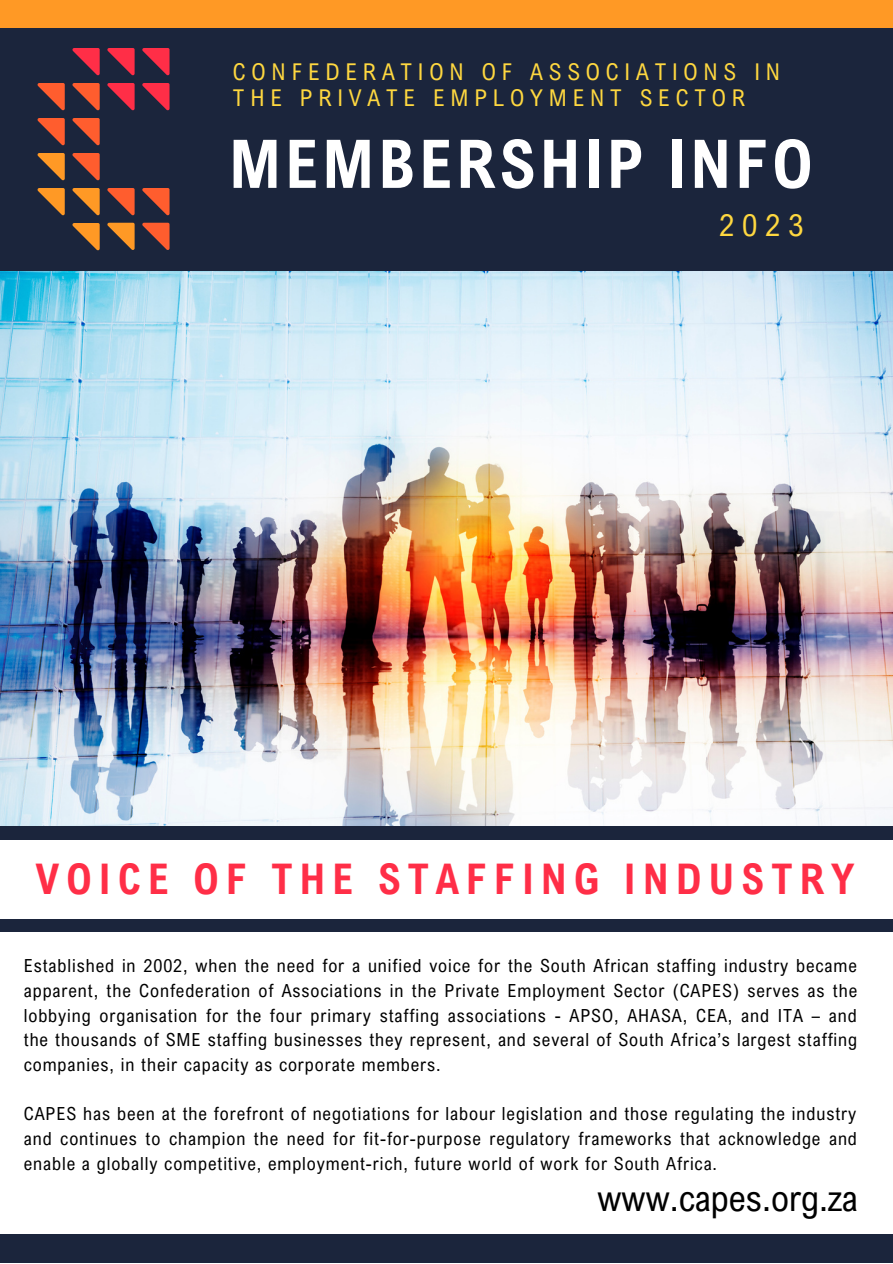
<style>
.page{position:relative;width:893px;height:1264px;background:#fff}
.page>*{position:absolute;margin:0;border:0;box-sizing:border-box;transform-origin:0 0}
.t1{font:700 67.05px "Arial Nova Cond";letter-spacing:.05em;color:#fff}
.t2{font:700 42.15px "Arial Nova Cond";letter-spacing:.16em;color:#ff2e47}
.t3{font:36px "Arial Nova Cond";color:#000}
.t4{font:30.6px "Arial Nova Cond";color:#ffd840}
.t5{font:23.1px/25.8px "Arial Nova Cond";letter-spacing:.25em;color:#ffd840}
.t6{font:18px/24.8px "Arial Nova Cond";letter-spacing:.05em;color:#000;text-align:justify}
</style>
<div class="page">
<img style="left:0;top:271px;width:892px;height:555px">
<div style="left:0;top:27px;width:892px;height:244px;background:#1b253c"></div>
<div style="left:0;top:826px;width:892px;height:13px;background:#1b253c"></div>
<div style="left:0;top:0;width:892px;height:27px;background:#ff9925"></div>
<div style="left:0;top:1234px;width:892px;height:28px;background:#1b253c"></div>
<svg style="left:107px;top:83px;width:28px;height:27px"></svg>
<svg style="left:142px;top:48px;width:27px;height:27px"></svg>
<svg style="left:142px;top:83px;width:27px;height:27px"></svg>
<svg style="left:107px;top:48px;width:28px;height:27px"></svg>
<svg style="left:72px;top:48px;width:28px;height:27px"></svg>
<svg style="left:72px;top:83px;width:28px;height:27px"></svg>
<svg style="left:142px;top:188px;width:27px;height:27px"></svg>
<svg style="left:107px;top:188px;width:28px;height:27px"></svg>
<svg style="left:142px;top:223px;width:27px;height:27px"></svg>
<svg style="left:38px;top:83px;width:27px;height:27px"></svg>
<svg style="left:38px;top:118px;width:27px;height:27px"></svg>
<svg style="left:72px;top:118px;width:28px;height:27px"></svg>
<svg style="left:72px;top:153px;width:28px;height:27px"></svg>
<svg style="left:38px;top:188px;width:27px;height:27px"></svg>
<svg style="left:72px;top:188px;width:28px;height:27px"></svg>
<svg style="left:72px;top:223px;width:28px;height:27px"></svg>
<svg style="left:107px;top:223px;width:28px;height:27px"></svg>
<svg style="left:38px;top:153px;width:27px;height:27px"></svg>
<div style="left:0;top:919px;width:892px;height:12px;background:#1b253c"></div>
<p class="t5" style="left:233px;top:58px;width:548px">CONFEDERATION OF ASSOCIATIONS IN<br>THE PRIVATE EMPLOYMENT SECTOR</p>
<p class="t1" style="left:229px;top:122px;width:586px">MEMBERSHIP INFO</p>
<p class="t4" style="left:719px;top:206px;width:86px">2023</p>
<p class="t2" style="left:36px;top:853px;width:820px">VOICE OF THE STAFFING INDUSTRY</p>
<p class="t6" style="left:24px;top:952px;width:834px">Established in 2002, when the need for a unified voice for the South African staffing industry became apparent, the Confederation of Associations in the Private Employment Sector (CAPES) serves as the lobbying organisation for the four primary staffing associations - APSO, AHASA, CEA, and ITA – and the thousands of SME staffing businesses they represent, and several of South Africa’s largest staffing companies, in their capacity as corporate members.</p>
<p class="t6" style="left:24px;top:1101px;width:834px">CAPES has been at the forefront of negotiations for labour legislation and those regulating the industry and continues to champion the need for fit-for-purpose regulatory frameworks that acknowledge and enable a globally competitive, employment-rich, future world of work for South Africa.</p>
<p class="t3" style="left:597px;top:1175px;width:262px">www.capes.org.za</p>
</div>
